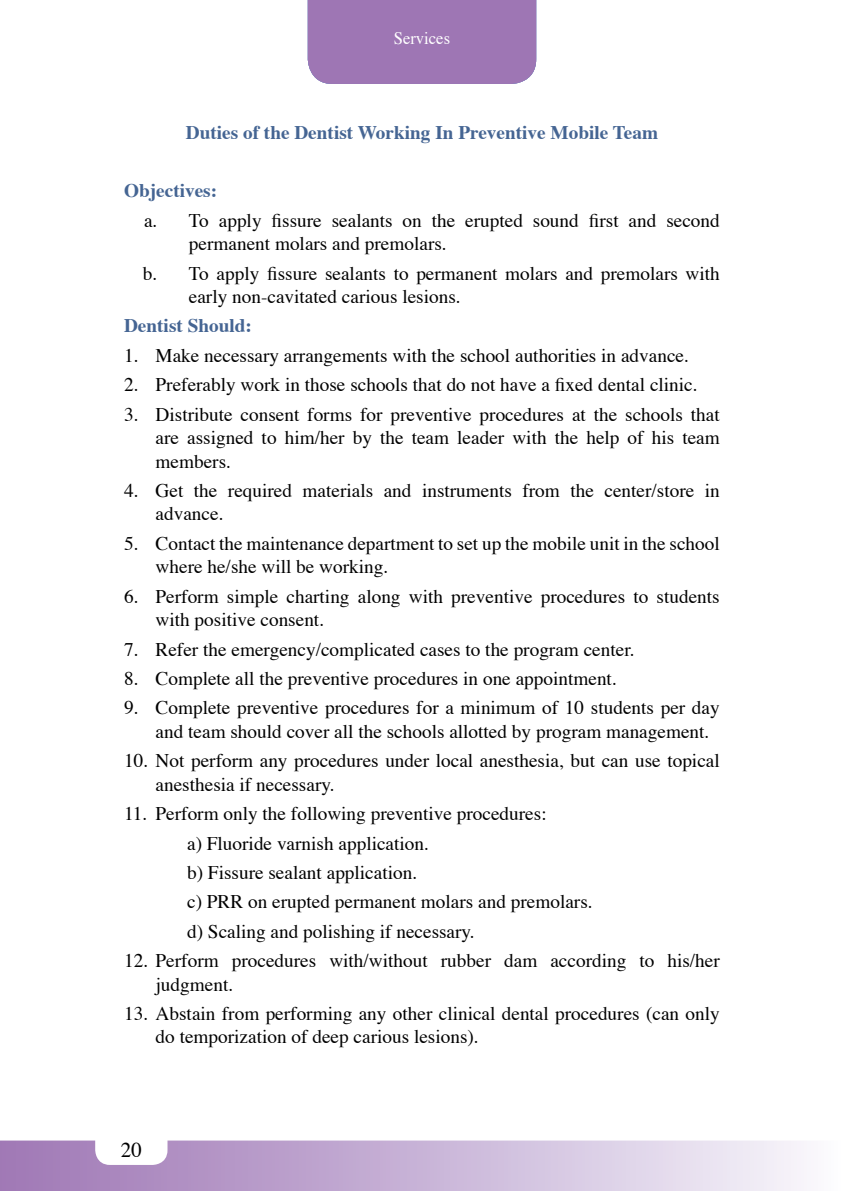
<style>
.page{position:relative;width:844px;height:1191px;background:#fff}
.page>*{position:absolute;margin:0;border:0;box-sizing:border-box;transform-origin:0 0}
.t1{font:21px "Times";color:#000}
.t2{font:19.25px/23.4px "Times";color:#000}
.t3{font:700 19.25px "Times";color:#456593}
.t4{font:17.5px "Times";color:#fff;scale:.95 1}
.s1{font-weight:700;color:#456593}
</style>
<div class="page">
<svg style="left:0;top:1140px;width:804px;height:51px;background:#c9b5d7"></svg>
<div style="left:95px;top:1107px;width:72px;height:58px;background:#fff;border-radius:15px"></div>
<div style="left:308px;top:0;width:228px;height:84px;background:#9e76b4"></div>
<p class="t4" style="left:393px;top:22px;width:61px">Services</p>
<p class="t3" style="left:186px;top:114px;width:473px">Duties of the Dentist Working In Preventive Mobile Team</p>
<p class="t2" style="left:144px;top:174px;width:577px;line-height:29.4px;text-indent:-20px"><span class="s1">Objectives:<br></span>a. To apply fissure sealants on the erupted sound first and second</p>
<p class="t2" style="left:143px;top:227px;width:578px;line-height:29.4px;text-indent:46px">permanent molars and premolars.<br>b. To apply fissure sealants to permanent molars and premolars with</p>
<p class="t2" style="left:124px;top:280px;width:338px;line-height:29.4px;text-indent:65px">early non-cavitated carious lesions.<br><span class="s1">Dentist Should:</span></p>
<p class="t2" style="left:124px;top:342px;width:566px">1. Make necessary arrangements with the school authorities in advance.</p>
<p class="t2" style="left:124px;top:371px;width:575px">2. Preferably work in those schools that do not have a fixed dental clinic.</p>
<p class="t2" style="left:155px;top:401px;width:565px;text-align:justify;text-indent:-31px">3. Distribute consent forms for preventive procedures at the schools that are assigned to him/her by the team leader with the help of his team members.</p>
<p class="t2" style="left:155px;top:477px;width:565px;text-indent:-31px">4. Get the required materials and instruments from the center/store in advance.</p>
<p class="t2" style="left:155px;top:530px;width:565px;text-indent:-31px">5. Contact the maintenance department to set up the mobile unit in the school where he/she will be working.</p>
<p class="t2" style="left:155px;top:583px;width:565px;text-indent:-31px">6. Perform simple charting along with preventive procedures to students with positive consent.</p>
<p class="t2" style="left:124px;top:636px;width:512px">7. Refer the emergency/complicated cases to the program center.</p>
<p class="t2" style="left:124px;top:665px;width:494px">8. Complete all the preventive procedures in one appointment.</p>
<p class="t2" style="left:155px;top:694px;width:565px;text-indent:-31px">9. Complete preventive procedures for a minimum of 10 students per day and team should cover all the schools allotted by program management.</p>
<p class="t2" style="left:155px;top:747px;width:565px;text-indent:-31px">10. Not perform any procedures under local anesthesia, but can use topical anesthesia if necessary.</p>
<p class="t2" style="left:187px;top:797px;width:407px;line-height:29.4px;text-indent:-63px">11. Perform only the following preventive procedures:<br>a) Fluoride varnish application.<br>b) Fissure sealant application.<br>c) PRR on erupted permanent molars and premolars. d) Scaling and polishing if necessary.</p>
<p class="t2" style="left:155px;top:947px;width:565px;text-indent:-31px">12. Perform procedures with/without rubber dam according to his/her judgment.</p>
<p class="t2" style="left:155px;top:1000px;width:565px;text-indent:-31px">13. Abstain from performing any other clinical dental procedures (can only do temporization of deep carious lesions).</p>
<p class="t1" style="left:121px;top:1130px;width:22px">20</p>
</div>
